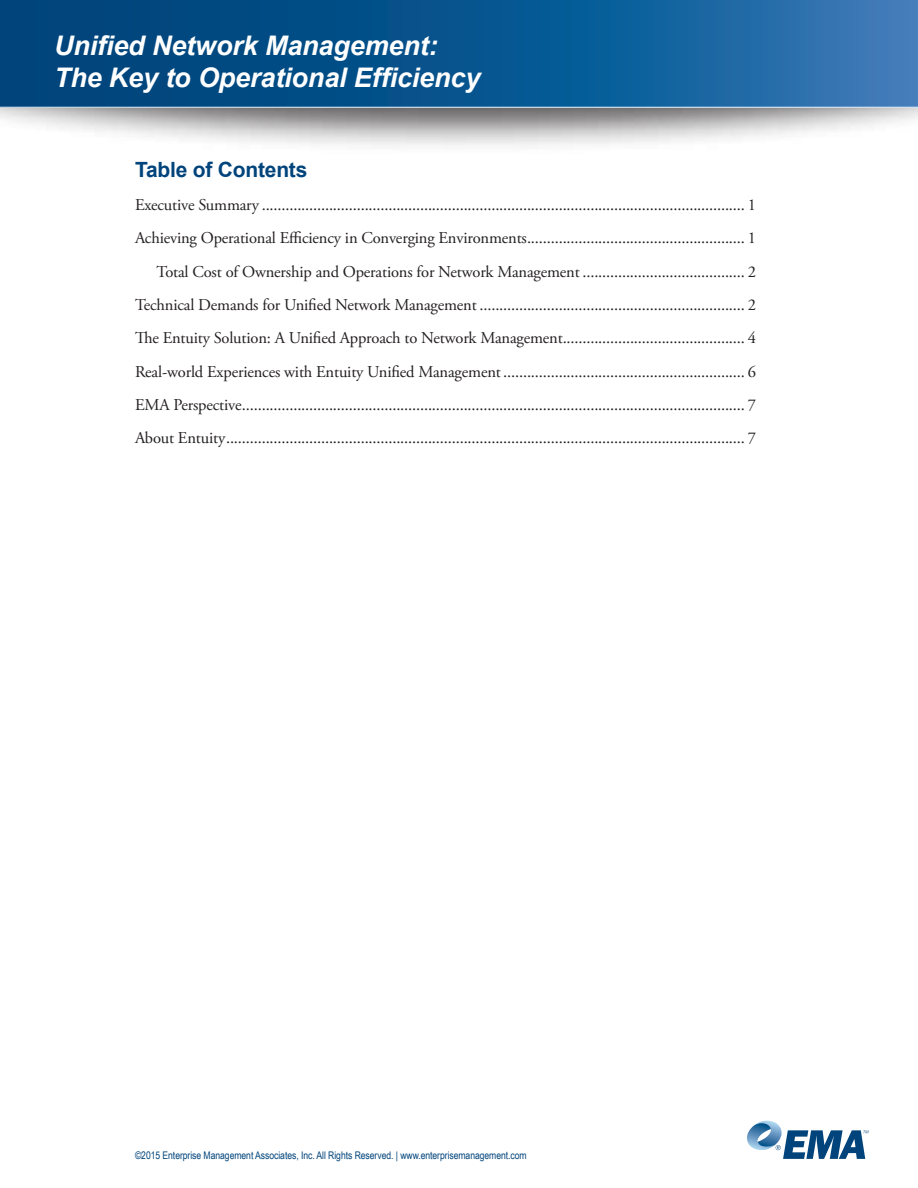
<style>
.page{position:relative;width:918px;height:1188px;background:#fff}
.page>*{position:absolute;margin:0;border:0;box-sizing:border-box;transform-origin:0 0}
.t1{font:italic 700 27px/32.4px "Arial";letter-spacing:-.005em;color:#fff}
.t2{font:700 21px "Arial";letter-spacing:-.01em;color:#00447b}
.TOC_1{font:16.5px "Adobe Garamond Pro";letter-spacing:-.01em;color:#231f20}
.TOC_1A{font:16.5px "Adobe Garamond Pro";letter-spacing:-.01em;color:#231f20}
.t3{font:10.5px "Arial Narrow";letter-spacing:-.005em;color:#00447b}
</style>
<div class="page">
<div style="left:0;top:0;width:918px;height:155px;background:#231f20;opacity:.75"></div>
<svg style="left:0;top:0;width:918px;height:108px;background:#105993"></svg>
<svg style="left:747px;top:1121px;width:122px;height:38px"></svg>
<h1 class="t1" style="left:54px;top:30px;width:428px">Unified Network Management:<br>The Key to Operational Efficiency</h1>
<p class="t2" style="left:135px;top:156px;width:174px">Table of Contents</p>
<p class="TOC_1" style="left:135px;top:195px;width:622px">Executive Summary .......................................................................................................................... 1</p>
<p class="TOC_1" style="left:135px;top:228px;width:622px">Achieving Operational Efficiency in Converging Environments....................................................... 1</p>
<p class="TOC_1A" style="left:157px;top:262px;width:601px">Total Cost of Ownership and Operations for Network Management ......................................... 2</p>
<p class="TOC_1" style="left:135px;top:295px;width:622px">Technical Demands for Unified Network Management ................................................................... 2</p>
<p class="TOC_1" style="left:135px;top:328px;width:622px">The Entuity Solution: A Unified Approach to Network Management.............................................. 4</p>
<p class="TOC_1" style="left:135px;top:362px;width:622px">Real-world Experiences with Entuity Unified Management............................................................. 6</p>
<p class="TOC_1" style="left:135px;top:395px;width:622px">EMA Perspective............................................................................................................................... 7</p>
<p class="TOC_1" style="left:135px;top:428px;width:622px">About Entuity................................................................................................................................... 7</p>
<p class="t3" style="left:135px;top:1147px;width:393px">©2015 Enterprise Management Associates, Inc. All Rights Reserved. | www.enterprisemanagement.com</p>
</div>
